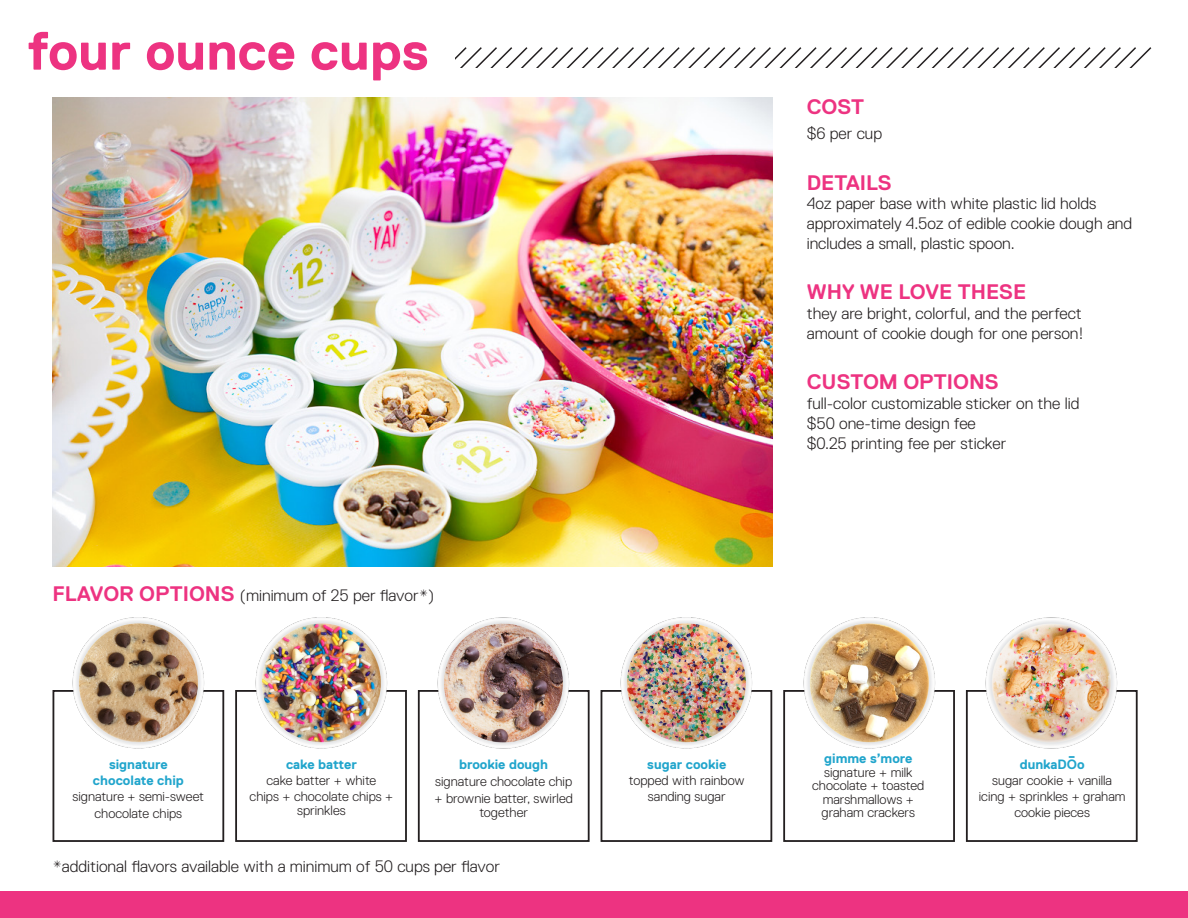
<style>
.page{position:relative;width:1188px;height:918px;background:#fff}
.page>*{position:absolute;margin:0;border:0;box-sizing:border-box;transform-origin:0 0}
.t1{font:700 54px "Replica";color:#ed3381}
.t2{font:700 21px "Replica";color:#ed3381}
.t3{font:19.65px "Replica";color:#21a5cc}
.t4{font:300 16.5px/19.8px "Replica";color:#231f20}
.t5{font:300 13.5px/13.5px "Replica";color:#231f20;text-align:center}
.t6{font:700 13.5px "Replica";color:#21a5cc}
.s1{font-weight:700;font-size:21px;color:#ed3381}
</style>
<div class="page">
<div style="left:0;top:891px;width:1188px;height:27px;background:#ed3381"></div>
<svg style="left:456px;top:48px;width:696px;height:19px"></svg>
<img style="left:53px;top:98px;width:719px;height:469px">
<div style="left:601px;top:690px;width:171px;height:152px;border:2px solid #231f20"></div>
<img style="left:620px;top:617px;width:132px;height:131px">
<div style="left:783px;top:690px;width:172px;height:152px;border:2px solid #231f20"></div>
<img style="left:803px;top:617px;width:132px;height:131px">
<div style="left:235px;top:690px;width:172px;height:152px;border:2px solid #231f20"></div>
<img style="left:255px;top:617px;width:132px;height:131px">
<div style="left:418px;top:690px;width:172px;height:152px;border:2px solid #231f20"></div>
<img style="left:438px;top:617px;width:132px;height:131px">
<div style="left:53px;top:690px;width:171px;height:152px;border:2px solid #231f20"></div>
<img style="left:72px;top:617px;width:132px;height:131px">
<div style="left:966px;top:690px;width:172px;height:152px;border:2px solid #231f20"></div>
<img style="left:986px;top:617px;width:132px;height:131px">
<p class="t1" style="left:27px;top:21px;width:403px">four ounce cups</p>
<p class="t4" style="left:53px;top:586px;width:383px"><span class="s1">FLAVOR OPTIONS</span> (minimum of 25 per flavor*)</p>
<p class="t6" style="left:109px;top:757px;width:60px">signature</p>
<p class="t6" style="left:93px;top:773px;width:92px">chocolate chip</p>
<p class="t5" style="left:73px;top:789px;width:133px;line-height:16.2px">signature + semi-sweet chocolate chips</p>
<p class="t6" style="left:286px;top:756px;width:72px">cake batter</p>
<p class="t5" style="left:267px;top:773px;width:111px">cake batter + white</p>
<p class="t5" style="left:250px;top:789px;width:145px">chips + chocolate chips + sprinkles</p>
<p class="t6" style="left:459px;top:756px;width:90px">brookie dough</p>
<p class="t5" style="left:435px;top:774px;width:140px;line-height:16.5px;text-align:left">signature chocolate chip + brownie batter, swirled</p>
<p class="t5" style="left:479px;top:805px;width:50px">together</p>
<p class="t4" style="left:53px;top:856px;width:449px">*additional flavors available with a minimum of 50 cups per flavor</p>
<p class="t6" style="left:647px;top:757px;width:80px">sugar cookie</p>
<p class="t5" style="left:629px;top:774px;width:117px">topped with rainbow</p>
<p class="t5" style="left:648px;top:790px;width:79px">sanding sugar</p>
<p class="t2" style="left:807px;top:95px;width:59px">COST</p>
<p class="t4" style="left:807px;top:124px;width:77px">$6 per cup</p>
<p class="t2" style="left:807px;top:171px;width:86px">DETAILS</p>
<p class="t4" style="left:807px;top:194px;width:327px">4oz paper base with white plastic lid holds approximately 4.5oz of edible cookie dough and includes a small, plastic spoon.</p>
<p class="t2" style="left:807px;top:281px;width:221px">WHY WE LOVE THESE</p>
<p class="t4" style="left:807px;top:304px;width:279px">they are bright, colorful, and the perfect amount of cookie dough for one person!</p>
<p class="t2" style="left:807px;top:371px;width:193px">CUSTOM OPTIONS</p>
<p class="t4" style="left:807px;top:394px;width:274px">full-color customizable sticker on the lid</p>
<p class="t4" style="left:807px;top:413px;width:171px">$50 one-time design fee</p>
<p class="t4" style="left:807px;top:433px;width:201px">$0.25 printing fee per sticker</p>
<p class="t6" style="left:824px;top:751px;width:90px">gimme s’more</p>
<p class="t5" style="left:824px;top:765px;width:90px">signature + milk</p>
<p class="t5" style="left:812px;top:779px;width:114px">chocolate + toasted marshmallows + graham crackers</p>
<p class="t3" style="left:1068px;top:744px;width:10px">-</p>
<p class="t6" style="left:1020px;top:756px;width:66px">dunkaDOo</p>
<p class="t5" style="left:992px;top:773px;width:121px">sugar cookie + vanilla</p>
<p class="t5" style="left:979px;top:790px;width:148px">icing + sprinkles + graham</p>
<p class="t5" style="left:1014px;top:806px;width:77px">cookie pieces</p>
</div>
